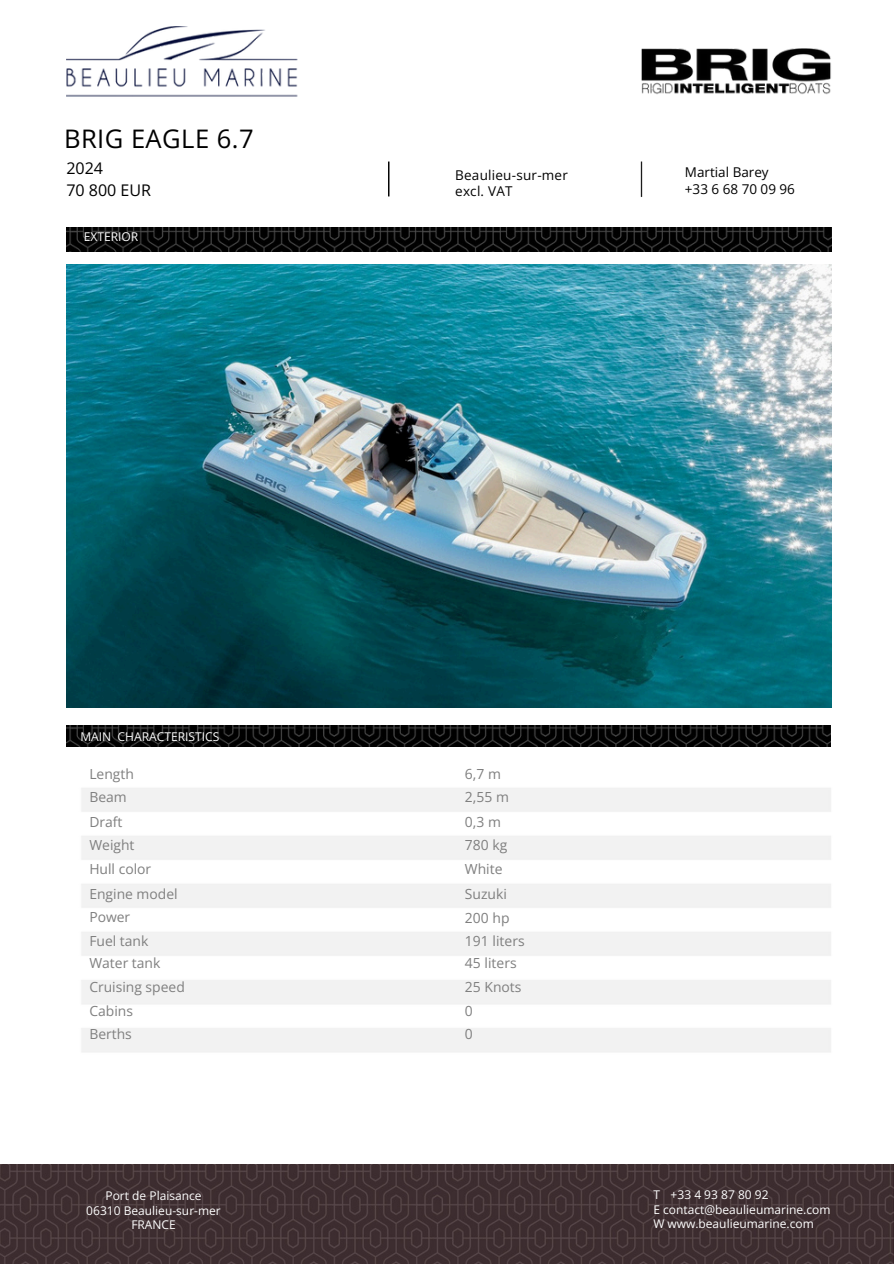
<style>
.page{position:relative;width:894px;height:1264px;background:#fff}
.page>*{position:absolute;margin:0;border:0;box-sizing:border-box;transform-origin:0 0}
.t1{font:25.5px "Open Sans";letter-spacing:.015em;color:#000}
.t2{font:16.05px/21.3px "Open Sans";color:#000}
.t3{font:13.95px/23.7px "Open Sans";color:#7f7f7f}
.t4{font:13.5px/16.8px "Open Sans";letter-spacing:.015em;color:#000}
.t5{font:12px/14.7px "Open Sans";color:#fff;text-align:center}
</style>
<div class="page">
<img style="left:67px;top:265px;width:764px;height:442px">
<img style="left:67px;top:26px;width:230px;height:71px">
<img style="left:67px;top:228px;width:764px;height:23px">
<img style="left:66px;top:725px;width:764px;height:21px">
<img style="left:0;top:1164px;width:893px;height:99px">
<img style="left:388px;top:162px;width:1px;height:34px">
<img style="left:641px;top:48px;width:190px;height:47px">
<img style="left:640px;top:161px;width:3px;height:36px">
<h1 class="t1" style="left:64px;top:121px;width:191px">BRIG EAGLE 6.7</h1>
<p class="t2" style="left:66px;top:158px;width:86px">2024<br>70 800 EUR</p>
<h2 class="t5" style="left:84px;top:229px;width:56px">EXTERIOR</h2>
<p class="t5" style="left:80px;top:728px;width:140px">MAIN CHARACTERISTICS</p>
<p class="t3" style="left:89px;top:762px;width:46px;line-height:22.5px">Length<br>Beam</p>
<p class="t3" style="left:89px;top:809px;width:97px">Draft<br>Weight<br>Hull color<br>Engine model<br>Power<br>Fuel tank<br>Water tank<br>Cruising speed<br>Cabins<br>Berths</p>
<p class="t4" style="left:455px;top:166px;width:114px">Beaulieu-sur-mer excl. VAT</p>
<h4 class="t4" style="left:684px;top:163px;width:111px">Martial Barey +33 6 68 70 09 96</h4>
<p class="t3" style="left:464px;top:762px;width:46px;line-height:22.5px">6,7 m<br>2,55 m</p>
<p class="t3" style="left:464px;top:809px;width:46px;line-height:24.2px">0,3 m<br>780 kg<br>White<br>Suzuki<br>200 hp</p>
<p class="t3" style="left:464px;top:928px;width:61px">191 liters<br>45 liters<br>25 Knots<br>0<br>0</p>
<p class="t5" style="left:86px;top:1187px;width:136px">Port de Plaisance<br>06310 Beaulieu-sur-mer<br>FRANCE</p>
<h3 class="t5" style="left:653px;top:1186px;width:8px">T</h3>
<p class="t5" style="left:670px;top:1186px;width:99px">+33 4 93 87 80 92</p>
<h3 class="t5" style="left:653px;top:1201px;width:178px;text-align:left">E contact@beaulieumarine.com<br>W www.beaulieumarine.com</h3>
</div>
